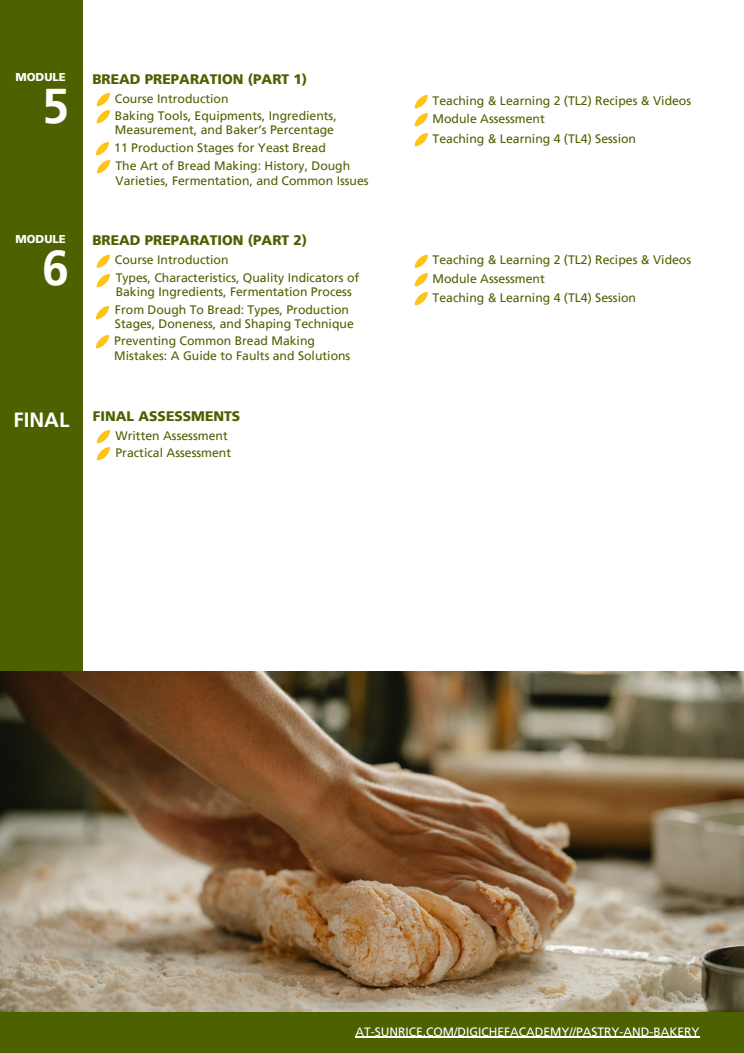
<style>
.page{position:relative;width:744px;height:1053px;background:#fff}
.page>*{position:absolute;margin:0;border:0;box-sizing:border-box;transform-origin:0 0}
.t1{font:700 48.56px "Frutiger LT Pro";color:#fff}
.t2{font:700 20.52px "Frutiger LT Pro";color:#fff}
.t3{font:900 13.76px "Frutiger LT Pro";color:#4e6100}
.t4{font:12.24px/14.6px "Frutiger LT Pro";color:#4e6100}
.t5{font:12px "Frutiger LT Pro";color:#fff}
.t6{font:900 11.32px "Frutiger LT Pro";color:#fff}
</style>
<div class="page">
<div style="left:0;top:1010px;width:744px;height:42px;background:#4e6100"></div>
<div style="left:0;top:0;width:83px;height:1032px;background:#4e6100"></div>
<img style="left:0;top:672px;width:744px;height:339px">
<img style="left:96px;top:93px;width:14px;height:13px">
<img style="left:96px;top:106px;width:14px;height:18px">
<img style="left:414px;top:95px;width:14px;height:14px">
<img style="left:414px;top:113px;width:14px;height:14px">
<img style="left:410px;top:131px;width:18px;height:16px">
<img style="left:96px;top:254px;width:14px;height:14px">
<img style="left:96px;top:274px;width:14px;height:14px">
<img style="left:95px;top:306px;width:14px;height:14px">
<img style="left:95px;top:335px;width:14px;height:14px">
<img style="left:96px;top:160px;width:14px;height:14px">
<img style="left:95px;top:142px;width:14px;height:14px">
<hr style="left:355px;top:1036px;width:221px;height:1px;background:#fff">
<hr style="left:576px;top:1036px;width:123px;height:1px;background:#fff">
<img style="left:96px;top:430px;width:14px;height:14px">
<img style="left:96px;top:447px;width:14px;height:14px">
<img style="left:414px;top:254px;width:14px;height:14px">
<img style="left:414px;top:273px;width:14px;height:14px">
<img style="left:414px;top:292px;width:14px;height:14px">
<p class="t6" style="left:16px;top:70px;width:52px">MODULE</p>
<p class="t3" style="left:92px;top:70px;width:216px">BREAD PREPARATION (PART 1)</p>
<p class="t1" style="left:42px;top:76px;width:29px">5</p>
<h3 class="t4" style="left:115px;top:91px;width:115px">Course Introduction</h3>
<p class="t4" style="left:115px;top:108px;width:223px;line-height:14.5px">Baking Tools, Equipments, Ingredients,<br>Measurement, and Baker’s Percentage</p>
<p class="t4" style="left:114px;top:140px;width:213px">11 Production Stages for Yeast Bread</p>
<p class="t6" style="left:16px;top:232px;width:52px">MODULE</p>
<p class="t1" style="left:42px;top:238px;width:29px">6</p>
<p class="t2" style="left:13px;top:407px;width:57px">FINAL</p>
<p class="t4" style="left:116px;top:158px;width:255px;line-height:14.5px">The Art of Bread Making: History, Dough<br>Varieties, Fermentation, and Common Issues</p>
<h2 class="t3" style="left:92px;top:232px;width:216px">BREAD PREPARATION (PART 2)</h2>
<p class="t4" style="left:115px;top:253px;width:115px">Course Introduction</p>
<p class="t4" style="left:116px;top:270px;width:245px">Types, Characteristics, Quality Indicators of<br>Baking Ingredients, Fermentation Process</p>
<p class="t4" style="left:115px;top:302px;width:240px">From Dough To Bread: Types, Production<br>Stages, Doneness, and Shaping Technique</p>
<p class="t4" style="left:114px;top:333px;width:238px">Preventing Common Bread Making<br>Mistakes: A Guide to Faults and Solutions</p>
<p class="t3" style="left:93px;top:407px;width:149px">FINAL ASSESSMENTS</p>
<p class="t4" style="left:116px;top:428px;width:114px">Written Assessment</p>
<h2 class="t4" style="left:116px;top:446px;width:117px">Practical Assessment</h2>
<p class="t4" style="left:433px;top:93px;width:260px">Teaching &amp; Learning 2 (TL2) Recipes &amp; Videos</p>
<p class="t4" style="left:433px;top:112px;width:114px">Module Assessment</p>
<p class="t4" style="left:433px;top:131px;width:205px">Teaching &amp; Learning 4 (TL4) Session</p>
<p class="t4" style="left:433px;top:253px;width:260px">Teaching &amp; Learning 2 (TL2) Recipes &amp; Videos</p>
<p class="t4" style="left:433px;top:271px;width:114px">Module Assessment</p>
<h4 class="t4" style="left:433px;top:290px;width:205px">Teaching &amp; Learning 4 (TL4) Session</h4>
<p class="t5" style="left:355px;top:1024px;width:346px">AT-SUNRICE.COM/DIGICHEFACADEMY//PASTRY-AND-BAKERY</p>
</div>
